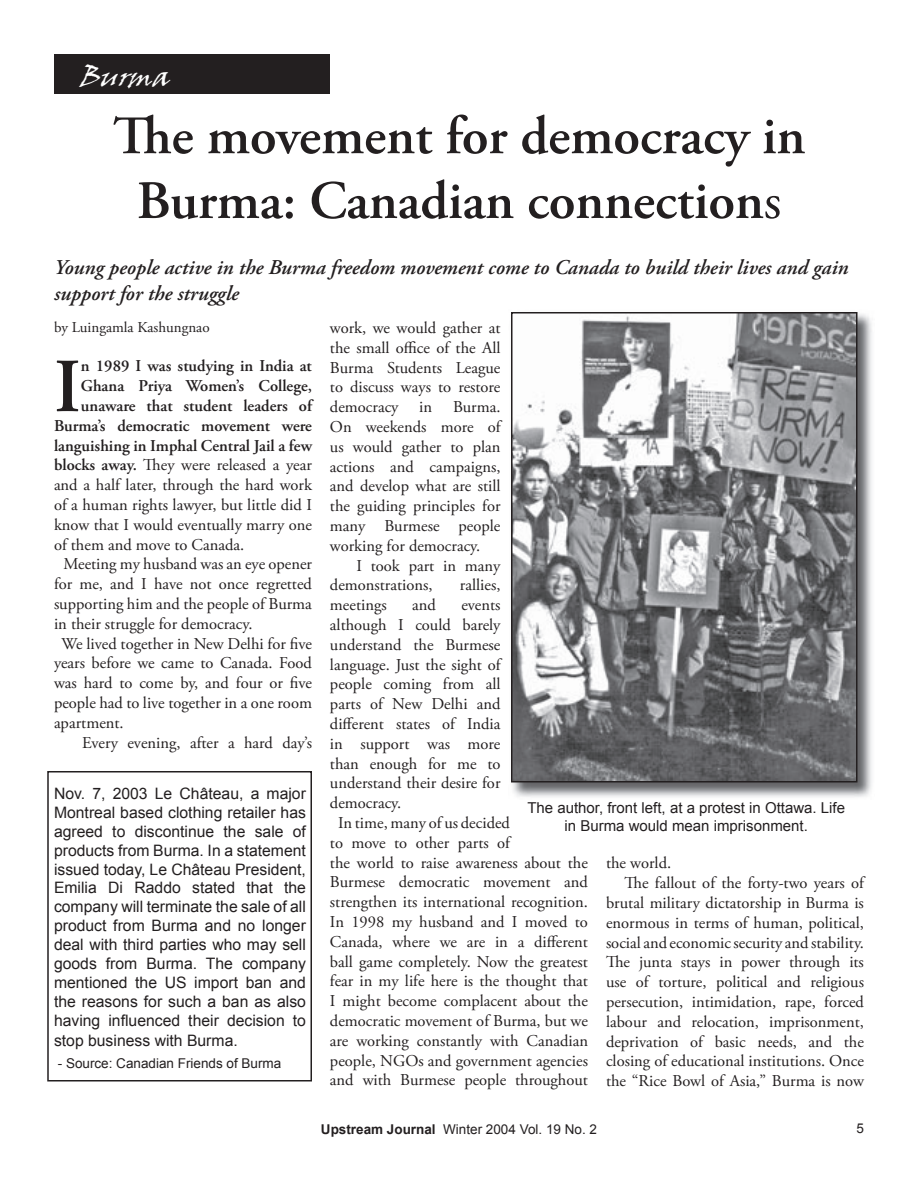
<style>
.page{position:relative;width:918px;height:1188px;background:#fff}
.page>*{position:absolute;margin:0;border:0;box-sizing:border-box;transform-origin:0 0}
.t1{font:600 76.2px "Adobe Garamond Pro";color:#231f20}
.t2{font:600 54px/64.8px "Adobe Garamond Pro";color:#231f20;text-align:center}
.t3{font:italic 27px "Viner Hand ITC";color:#fff}
.t4{font:italic 600 21px/25.2px "Adobe Garamond Pro";color:#231f20}
.t5{font:16.5px/19.8px "Adobe Garamond Pro";color:#231f20;text-align:justify}
.t6{font:600 16.5px "Adobe Garamond Pro";color:#231f20}
.t7{font:15.75px/18.9px "Arial";color:#231f20;text-align:justify}
.t8{font:15px/18px "Arial";color:#231f20;text-align:center}
.t9{font:15px "Adobe Garamond Pro";color:#231f20}
.t10{font:13.5px "Arial";color:#231f20}
.s1{font-weight:400}
.s2{font-weight:600}
.s3{font-weight:700}
</style>
<div class="page">
<img style="left:512px;top:314px;width:360px;height:483px">
<svg style="left:511px;top:312px;width:347px;height:471px"></svg>
<div style="left:54px;top:54px;width:276px;height:40px;background:#231f20"></div>
<svg style="left:47px;top:771px;width:265px;height:310px"></svg>
<h3 class="t3" style="left:78px;top:59px;width:105px">Burma</h3>
<h2 class="t2" style="left:113px;top:104px;width:694px">The movement for democracy in<br>Burma: Canadian connection<span class="s1">s</span></h2>
<p class="t4" style="left:54px;top:256px;width:796px">Young people active in the Burma freedom movement come to Canada to build their lives and gain support for the struggle</p>
<p class="t9" style="left:54px;top:318px;width:157px">by Luingamla Kashungnao</p>
<h1 class="t1" style="left:54px;top:343px;width:28px">I</h1>
<p class="t6" style="left:81px;top:357px;width:232px">n 1989 I was studying in India at</p>
<p class="t6" style="left:81px;top:377px;width:233px">Ghana Priya Women’s College,</p>
<p class="t6" style="left:81px;top:396px;width:232px">unaware that student leaders of</p>
<p class="t6" style="left:54px;top:416px;width:260px">Burma’s democratic movement were</p>
<p class="t6" style="left:54px;top:436px;width:259px">languishing in Imphal Central Jail a few</p>
<p class="t5" style="left:54px;top:456px;width:260px"><span class="s2">blocks away.</span> They were released a year</p>
<p class="t5" style="left:54px;top:476px;width:259px">and a half later, through the hard work</p>
<p class="t5" style="left:54px;top:496px;width:259px">of a human rights lawyer, but little did I</p>
<p class="t5" style="left:54px;top:515px;width:260px">know that I would eventually marry one</p>
<p class="t5" style="left:54px;top:535px;width:192px">of them and move to Canada.</p>
<p class="t5" style="left:64px;top:555px;width:250px">Meeting my husband was an eye opener</p>
<p class="t5" style="left:54px;top:575px;width:259px">for me, and I have not once regretted</p>
<p class="t5" style="left:54px;top:595px;width:259px">supporting him and the people of Burma</p>
<p class="t5" style="left:54px;top:614px;width:200px">in their struggle for democracy.</p>
<p class="t5" style="left:62px;top:634px;width:252px">We lived together in New Delhi for five</p>
<p class="t5" style="left:54px;top:654px;width:259px">years before we came to Canada. Food</p>
<p class="t5" style="left:54px;top:674px;width:260px">was hard to come by, and four or five</p>
<p class="t5" style="left:54px;top:694px;width:260px">people had to live together in a one room</p>
<p class="t5" style="left:54px;top:713px;width:71px">apartment.</p>
<p class="t5" style="left:82px;top:733px;width:231px">Every evening, after a hard day’s</p>
<p class="t7" style="left:54px;top:784px;width:253px">Nov. 7, 2003 Le Château, a major Montreal based clothing retailer has agreed to discontinue the sale of products from Burma. In a statement issued today, Le Château President, Emilia Di Raddo stated that the company will terminate the sale of all product from Burma and no longer deal with third parties who may sell goods from Burma. The company mentioned the US import ban and the reasons for such a ban as also having influenced their decision to stop business with Burma.</p>
<p class="t10" style="left:58px;top:1055px;width:225px">- Source: Canadian Friends of Burma</p>
<p class="t5" style="left:330px;top:318px;width:172px">work, we would gather at the small office of the All Burma Students League to discuss ways to restore democracy</p>
<p class="t5" style="left:330px;top:398px;width:172px;text-indent:123px">Burma.<br>On weekends more of us would gather to plan actions and campaigns, and develop what are still the guiding principles for many Burmese people working for democracy.</p>
<p class="t5" style="left:330px;top:556px;width:172px;text-indent:26px">I took part in many demonstrations,</p>
<p class="t5" style="left:419px;top:398px;width:14px">in</p>
<p class="t5" style="left:460px;top:576px;width:42px">rallies,</p>
<p class="t5" style="left:330px;top:596px;width:58px">meetings</p>
<p class="t5" style="left:412px;top:596px;width:25px">and</p>
<p class="t5" style="left:461px;top:596px;width:41px">events</p>
<p class="t5" style="left:330px;top:615px;width:172px">although I could barely</p>
<p class="t5" style="left:330px;top:635px;width:172px">understand the Burmese</p>
<p class="t5" style="left:330px;top:655px;width:172px">language. Just the sight of</p>
<p class="t5" style="left:330px;top:675px;width:172px">people coming from all</p>
<p class="t5" style="left:330px;top:695px;width:172px">parts of New Delhi and</p>
<p class="t5" style="left:330px;top:714px;width:172px">different states of India</p>
<p class="t5" style="left:330px;top:734px;width:172px">in support was more</p>
<p class="t5" style="left:330px;top:754px;width:172px">than enough for me to</p>
<p class="t5" style="left:330px;top:774px;width:172px">understand their desire for</p>
<p class="t5" style="left:330px;top:794px;width:73px">democracy.</p>
<p class="t5" style="left:338px;top:813px;width:173px">In time, many of us decided</p>
<p class="t5" style="left:330px;top:833px;width:181px">to move to other parts of</p>
<p class="t5" style="left:330px;top:853px;width:260px">the world to raise awareness about the</p>
<p class="t5" style="left:330px;top:873px;width:259px">Burmese democratic movement and</p>
<p class="t5" style="left:330px;top:893px;width:260px">strengthen its international recognition.</p>
<p class="t5" style="left:330px;top:912px;width:259px">In 1998 my husband and I moved to</p>
<p class="t5" style="left:330px;top:932px;width:260px">Canada, where we are in a different</p>
<p class="t5" style="left:330px;top:952px;width:260px">ball game completely. Now the greatest</p>
<p class="t5" style="left:330px;top:972px;width:259px">fear in my life here is the thought that</p>
<p class="t5" style="left:330px;top:992px;width:259px">I might become complacent about the</p>
<p class="t5" style="left:330px;top:1011px;width:259px">democratic movement of Burma, but we</p>
<p class="t5" style="left:330px;top:1031px;width:260px">are working constantly with Canadian</p>
<p class="t5" style="left:330px;top:1051px;width:260px">people, NGOs and government agencies</p>
<p class="t5" style="left:330px;top:1071px;width:259px">and with Burmese people throughout</p>
<p class="t8" style="left:527px;top:799px;width:319px">The author, front left, at a protest in Ottawa. Life in Burma would mean imprisonment.</p>
<p class="t5" style="left:606px;top:854px;width:67px">the world.</p>
<p class="t5" style="left:625px;top:874px;width:241px">The fallout of the forty-two years of</p>
<p class="t5" style="left:606px;top:894px;width:259px">brutal military dictatorship in Burma is</p>
<p class="t5" style="left:606px;top:913px;width:259px">enormous in terms of human, political,</p>
<p class="t5" style="left:606px;top:933px;width:259px">social and economic security and stability.</p>
<p class="t5" style="left:606px;top:953px;width:259px">The junta stays in power through its</p>
<p class="t5" style="left:606px;top:973px;width:260px">use of torture, political and religious</p>
<p class="t5" style="left:606px;top:993px;width:259px">persecution, intimidation, rape, forced</p>
<p class="t5" style="left:606px;top:1012px;width:260px">labour and relocation, imprisonment,</p>
<p class="t5" style="left:606px;top:1032px;width:259px">deprivation of basic needs, and the</p>
<p class="t5" style="left:606px;top:1052px;width:260px">closing of educational institutions. Once</p>
<p class="t5" style="left:606px;top:1072px;width:259px">the “Rice Bowl of Asia,” Burma is now</p>
<p class="t10" style="left:321px;top:1121px;width:278px"><span class="s3">Upstream Journal</span> Winter 2004 Vol. 19 No. 2</p>
<p class="t10" style="left:856px;top:1120px;width:9px">5</p>
</div>
